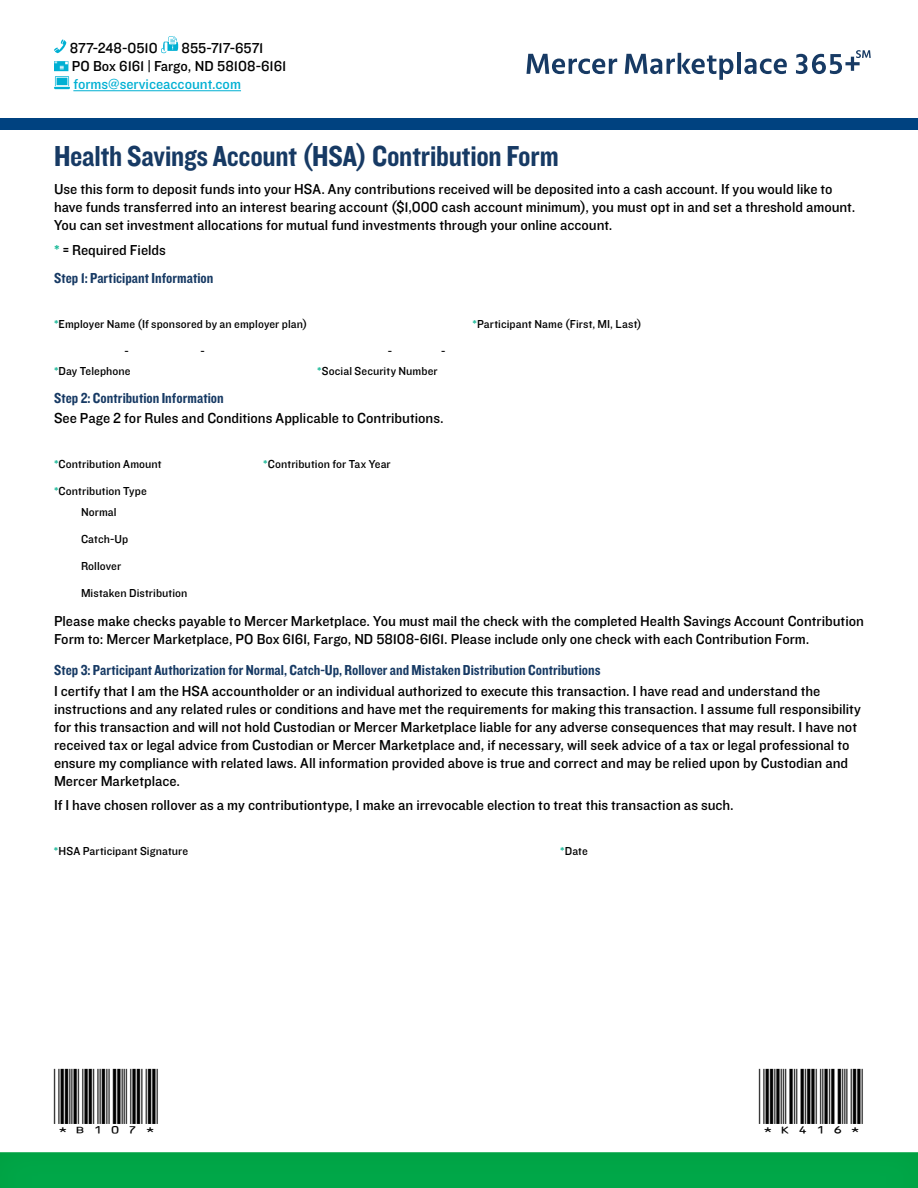
<style>
.page{position:relative;width:918px;height:1188px;background:#fff}
.page>*{position:absolute;margin:0;border:0;box-sizing:border-box;transform-origin:0 0}
.t1{font:30px "Knockout 50 Welterweight";letter-spacing:-.005em;color:#173a64}
.t2{font:18px "ID Automation HC39 M";color:#000}
.t3{font:15px/18px "Knockout 31 Junior Middlewt";color:#000}
.t4{font:15px "Knockout 50 Welterweight";letter-spacing:.005em;color:#173a64}
.t5{font:15px "Knockout 31 Junior Middlewt";color:#00b0d3}
.t6{font:12px "Knockout 31 Junior Middlewt";letter-spacing:.005em;color:#000}
.s1{color:#14b795}
</style>
<div class="page">
<hr style="left:73px;top:90px;width:168px;height:1px;background:#00b0d3">
<svg style="left:54px;top:39px;width:12px;height:14px"></svg>
<svg style="left:161px;top:36px;width:18px;height:17px"></svg>
<svg style="left:54px;top:61px;width:16px;height:28px"></svg>
<div style="left:0;top:118px;width:918px;height:12px;background:#004280"></div>
<svg style="left:527px;top:54px;width:90px;height:20px"></svg>
<svg style="left:625px;top:53px;width:108px;height:27px"></svg>
<hr style="left:737px;top:53px;width:4px;height:21px;background:#173a64">
<svg style="left:744px;top:59px;width:43px;height:15px"></svg>
<svg style="left:796px;top:50px;width:75px;height:24px"></svg>
<div style="left:0;top:1141px;width:918px;height:47px;background:#00ab4c;opacity:.3"></div>
<p class="t3" style="left:70px;top:38px;width:89px">877-248-0510</p>
<p class="t3" style="left:72px;top:38px;width:216px;text-indent:110px">855-717-6571<br>PO Box 6161 | Fargo, ND 58108-6161</p>
<p class="t5" style="left:73px;top:74px;width:169px">forms@serviceaccount.com</p>
<h1 class="t1" style="left:54px;top:136px;width:506px">Health Savings Account (HSA) Contribution Form</h1>
<p class="t3" style="left:54px;top:179px;width:803px">Use this form to deposit funds into your HSA. Any contributions received will be deposited into a cash account. If you would like to have funds transferred into an interest bearing account ($1,000 cash account minimum), you must opt in and set a threshold amount.<br>You can set investment allocations for mutual fund investments through your online account.</p>
<p class="t3" style="left:54px;top:240px;width:113px"><span class="s1">*</span> = Required Fields</p>
<p class="t4" style="left:54px;top:268px;width:161px">Step 1: Participant Information</p>
<p class="t6" style="left:54px;top:316px;width:255px"><span class="s1">*</span>Employer Name (If sponsored by an employer plan)</p>
<p class="t6" style="left:125px;top:343px;width:6px">-</p>
<p class="t6" style="left:201px;top:343px;width:6px">-</p>
<p class="t6" style="left:388px;top:343px;width:6px">-</p>
<p class="t6" style="left:441px;top:343px;width:6px">-</p>
<p class="t6" style="left:54px;top:363px;width:78px"><span class="s1">*</span>Day Telephone</p>
<p class="t6" style="left:317px;top:363px;width:122px"><span class="s1">*</span>Social Security Number</p>
<p class="t4" style="left:54px;top:388px;width:171px">Step 2: Contribution Information</p>
<p class="t3" style="left:54px;top:409px;width:391px">See Page 2 for Rules and Conditions Applicable to Contributions.</p>
<p class="t6" style="left:54px;top:456px;width:109px"><span class="s1">*</span>Contribution Amount</p>
<p class="t6" style="left:54px;top:483px;width:94px"><span class="s1">*</span>Contribution Type</p>
<p class="t6" style="left:81px;top:504px;width:37px">Normal</p>
<p class="t6" style="left:81px;top:531px;width:49px">Catch-Up</p>
<p class="t6" style="left:81px;top:558px;width:42px">Rollover</p>
<p class="t6" style="left:81px;top:585px;width:108px">Mistaken Distribution</p>
<p class="t6" style="left:263px;top:456px;width:129px"><span class="s1">*</span>Contribution for Tax Year</p>
<p class="t6" style="left:472px;top:316px;width:171px"><span class="s1">*</span>Participant Name (First, MI, Last)</p>
<p class="t3" style="left:54px;top:611px;width:811px">Please make checks payable to Mercer Marketplace. You must mail the check with the completed Health Savings Account Contribution<br>Form to: Mercer Marketplace, PO Box 6161, Fargo, ND 58108-6161. Please include only one check with each Contribution Form.</p>
<p class="t4" style="left:54px;top:660px;width:548px">Step 3: Participant Authorization for Normal, Catch-Up, Rollover and Mistaken Distribution Contributions</p>
<p class="t3" style="left:54px;top:681px;width:809px">I certify that I am the HSA accountholder or an individual authorized to execute this transaction. I have read and understand the instructions and any related rules or conditions and have met the requirements for making this transaction. I assume full responsibility for this transaction and will not hold Custodian or Mercer Marketplace liable for any adverse consequences that may result. I have not received tax or legal advice from Custodian or Mercer Marketplace and, if necessary, will seek advice of a tax or legal professional to ensure my compliance with related laws. All information provided above is true and correct and may be relied upon by Custodian and Mercer Marketplace.</p>
<p class="t3" style="left:54px;top:796px;width:681px">If I have chosen rollover as a my contributiontype, I make an irrevocable election to treat this transaction as such.</p>
<p class="t6" style="left:54px;top:843px;width:136px"><span class="s1">*</span>HSA Participant Signature</p>
<p class="t6" style="left:560px;top:843px;width:29px"><span class="s1">*</span>Date</p>
<p class="t2" style="left:54px;top:1108px;width:106px">*B107*</p>
<p class="t2" style="left:759px;top:1108px;width:106px">*K416*</p>
</div>
